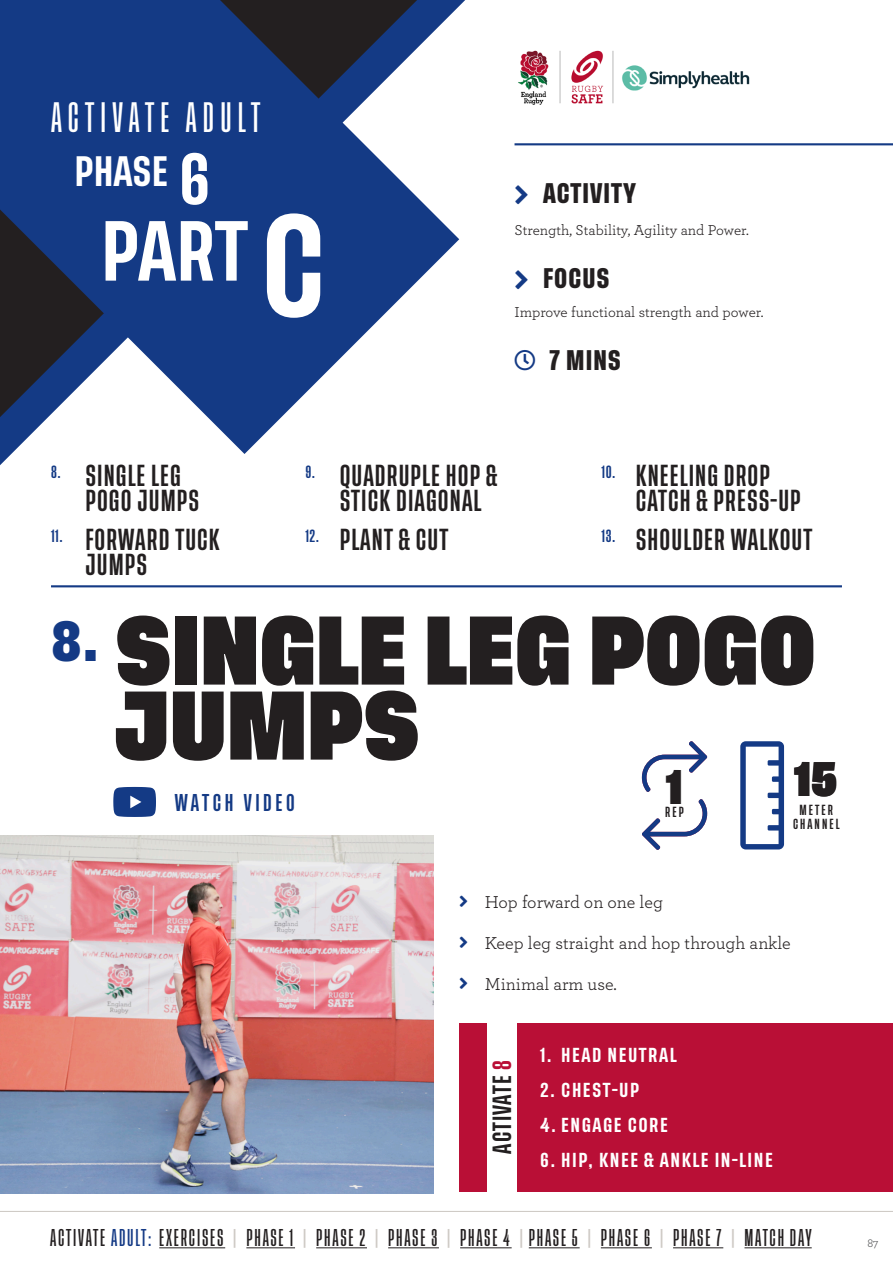
<style>
.page{position:relative;width:893px;height:1263px;background:#fff}
.page>*{position:absolute;margin:0;border:0;box-sizing:border-box;transform-origin:0 0}
.t1{font:700 72px/75px "Tusker Grotesk 7700";color:#231f20}
.t2{font:500 63px "Tusker Grotesk 6500";color:#fff}
.t3{font:700 35.85px "Tusker Grotesk 7700";color:#231f20}
.t4{font:500 31.5px "Tusker Grotesk 3500";letter-spacing:.2em;color:#fff}
.t5{font:500 31.5px "Tusker Grotesk 6500";color:#fff}
.t6{font:500 22.5px/25.5px "Tusker Grotesk 4500";letter-spacing:.05em;color:#231f20}
.t7{font:600 21px "Tusker Grotesk 6600";letter-spacing:.05em;color:#231f20}
.t8{font:500 19.5px "Tusker Grotesk 5500";letter-spacing:.045em;color:#231f20}
.t9{font:500 18px "Tusker Grotesk 3500";letter-spacing:.1em;color:#231f20}
.t10{font:18px "Archer";color:#231f20}
.t11{font:500 18px "Tusker Grotesk 4500";letter-spacing:.2em;color:#143a85}
.t12{font:15px "Archer";color:#231f20}
.t13{font:500 15px "Tusker Grotesk 6500";letter-spacing:.1em;color:#fff}
.t14{font:12px "Archer";color:#57585a}
.t15{font:500 10.8px "Tusker Grotesk 4500";letter-spacing:.19em;color:#231f20}
.s1{font-size:54px}
.s2{font-size:108px}
.s3{color:#b90f36}
.s4{color:#143a85}
.s5{color:#cecac5}
</style>
<div class="page">
<hr style="left:0;top:1211px;width:893px;height:1px;background:#cecac5">
<hr style="left:159px;top:1247px;width:66px;height:1px;background:#231f20">
<hr style="left:246px;top:1247px;width:49px;height:1px;background:#231f20">
<hr style="left:316px;top:1247px;width:51px;height:1px;background:#231f20">
<hr style="left:388px;top:1247px;width:51px;height:1px;background:#231f20">
<hr style="left:460px;top:1247px;width:52px;height:1px;background:#231f20">
<hr style="left:529px;top:1247px;width:51px;height:1px;background:#231f20">
<hr style="left:601px;top:1247px;width:51px;height:1px;background:#231f20">
<hr style="left:673px;top:1247px;width:50px;height:1px;background:#231f20">
<hr style="left:744px;top:1247px;width:68px;height:1px;background:#231f20">
<hr style="left:514px;top:143px;width:379px;height:2px;background:#143a85">
<svg style="left:0;top:0;width:459px;height:454px;fill:#143a85"></svg>
<img style="left:518px;top:50px;width:232px;height:55px">
<hr style="left:51px;top:585px;width:791px;height:2px;background:#143a85">
<img style="left:0;top:835px;width:434px;height:358px">
<svg style="left:113px;top:787px;width:43px;height:30px"></svg>
<div style="left:459px;top:1022px;width:434px;height:169px;background:#b90f36"></div>
<div style="left:487px;top:1018px;width:30px;height:178px;background:#fff"></div>
<svg style="left:740px;top:741px;width:44px;height:108px"></svg>
<svg style="left:642px;top:741px;width:65px;height:51px"></svg>
<svg style="left:642px;top:799px;width:65px;height:51px"></svg>
<p class="t4" style="left:51px;top:99px;width:211px">ACTIVATE ADULT</p>
<p class="t5" style="left:74px;top:153px;width:138px">PHASE <span class="s1">6</span></p>
<p class="t2" style="left:101px;top:213px;width:227px">PART <span class="s2">C</span></p>
<p class="t7" style="left:543px;top:180px;width:94px">ACTIVITY</p>
<p class="t12" style="left:514px;top:220px;width:236px">Strength, Stability, Agility and Power.</p>
<p class="t7" style="left:543px;top:265px;width:68px">FOCUS</p>
<p class="t12" style="left:514px;top:302px;width:250px">Improve functional strength and power.</p>
<p class="t7" style="left:549px;top:347px;width:73px">7 MINS</p>
<p class="t6" style="left:340px;top:464px;width:159px;text-indent:-34px"><sup>9.</sup> QUADRUPLE HOP &amp;<br>STICK DIAGONAL</p>
<p class="t6" style="left:636px;top:464px;width:167px;text-indent:-34px"><sup>10.</sup> KNEELING DROP<br>CATCH &amp; PRESS-UP</p>
<p class="t6" style="left:85px;top:464px;width:115px;text-indent:-34px"><sup>8.</sup> SINGLE LEG<br>POGO JUMPS</p>
<p class="t6" style="left:85px;top:528px;width:136px;text-indent:-34px"><sup>11.</sup> FORWARD TUCK<br>JUMPS</p>
<p class="t6" style="left:305px;top:528px;width:144px"><sup>12.</sup> PLANT &amp; CUT</p>
<p class="t6" style="left:601px;top:528px;width:212px"><sup>13.</sup> SHOULDER WALKOUT</p>
<p class="t1" style="left:115px;top:617px;width:703px;text-indent:-64px"><sup>8.</sup> SINGLE LEG POGO<br>JUMPS</p>
<p class="t3" style="left:795px;top:757px;width:44px">15</p>
<p class="t15" style="left:800px;top:803px;width:35px">METER</p>
<p class="t15" style="left:793px;top:818px;width:48px">CHANNEL</p>
<p class="t3" style="left:666px;top:765px;width:17px">1</p>
<p class="t15" style="left:665px;top:806px;width:20px">REP</p>
<p class="t11" style="left:175px;top:791px;width:122px">WATCH VIDEO</p>
<p class="t10" style="left:485px;top:890px;width:180px">Hop forward on one leg</p>
<p class="t10" style="left:485px;top:931px;width:308px">Keep leg straight and hop through ankle</p>
<p class="t10" style="left:485px;top:972px;width:133px">Minimal arm use.</p>
<p class="t8" style="left:490px;top:1153px;width:94px;rotate:-90deg">ACTIVATE <span class="s3">8</span></p>
<p class="t13" style="left:540px;top:1045px;width:138px">1. HEAD NEUTRAL</p>
<p class="t13" style="left:540px;top:1080px;width:101px">2. CHEST-UP</p>
<p class="t13" style="left:540px;top:1116px;width:129px">4. ENGAGE CORE</p>
<p class="t13" style="left:540px;top:1151px;width:234px">6. HIP, KNEE &amp; ANKLE IN-LINE</p>
<p class="t9" style="left:50px;top:1227px;width:763px">ACTIVATE <span class="s4">ADULT:</span> EXERCISES <span class="s5">|</span> PHASE 1 <span class="s5">|</span> PHASE 2 <span class="s5">|</span> PHASE 3 <span class="s5">|</span> PHASE 4 <span class="s5">|</span> PHASE 5 <span class="s5">|</span> PHASE 6 <span class="s5">|</span> PHASE 7 <span class="s5">|</span> MATCH DAY</p>
<p class="t14" style="left:867px;top:1235px;width:13px">87</p>
</div>
